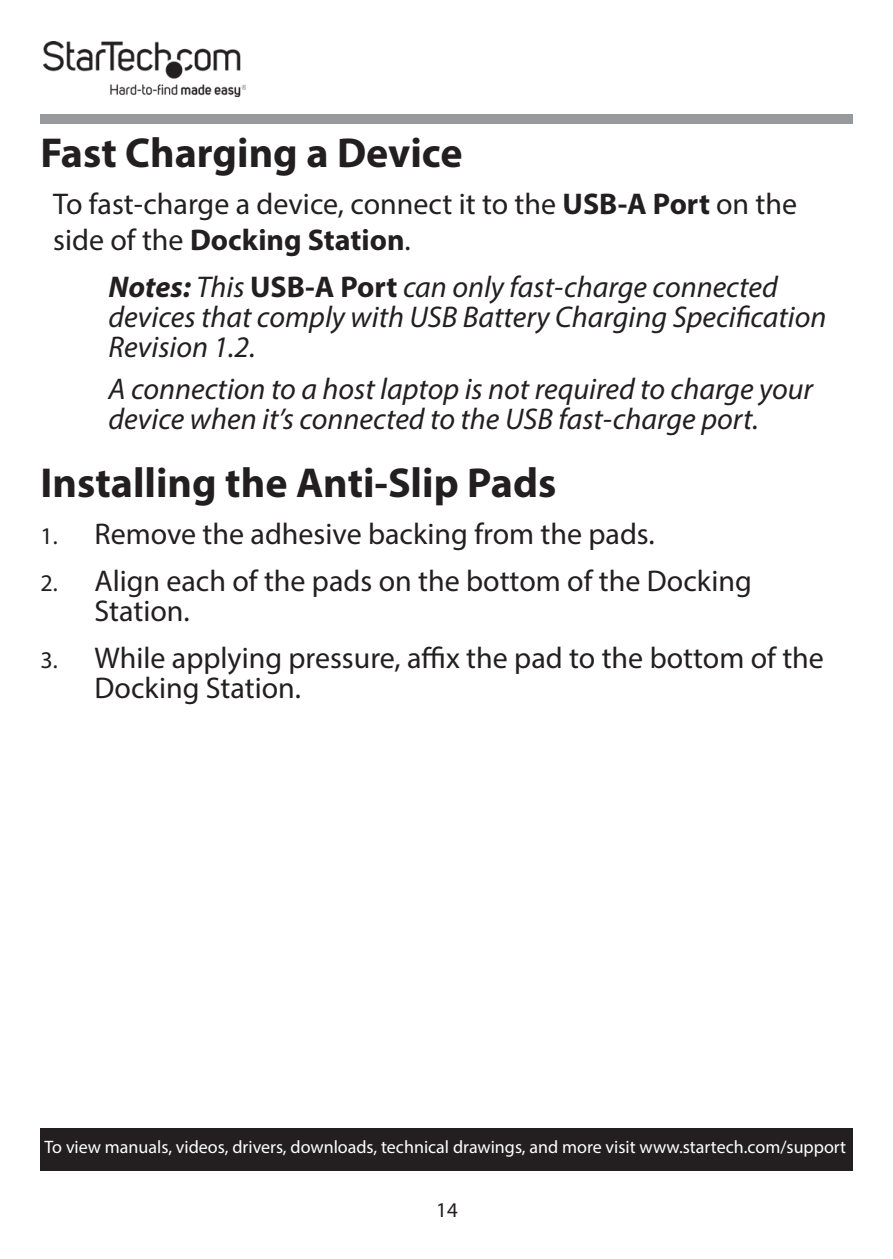
<style>
.page{position:relative;width:893px;height:1259px;background:#fff}
.page>*{position:absolute;margin:0;border:0;box-sizing:border-box;transform-origin:0 0}
.t1{font:700 42px "Myriad Pro";color:#231f20}
.Text{font:30px/30px "Myriad Pro";color:#231f20}
.Note{font:italic 30px/30px "Myriad Pro";color:#231f20}
.Note_text{font:italic 30px/30px "Myriad Pro";color:#231f20}
.t2{font:21px "Myriad Pro";color:#231f20}
.t3{font:18px "Myriad Pro";color:#fff}
.s1{font-weight:700}
.s2{font-weight:700;font-style:normal}
.s3{font-size:24px}
</style>
<div class="page">
<img style="left:43px;top:42px;width:203px;height:55px">
<div style="left:40px;top:115px;width:812px;height:9px;background:#97999c"></div>
<div style="left:40px;top:1128px;width:812px;height:42px;background:#231f20"></div>
<h1 class="t1" style="left:40px;top:125px;width:424px">Fast Charging a Device</h1>
<p class="Text" style="left:53px;top:185px;width:745px;line-height:36px">To fast-charge a device, connect it to the <span class="s1">USB-A Port</span> on the side of the <span class="s1">Docking Station</span>.</p>
<p class="Note" style="left:109px;top:271px;width:719px"><span class="s1">Notes:</span> This <span class="s2">USB-A Port</span> can only fast-charge connected devices that comply with USB Battery Charging Specification<br>Revision 1.2.</p>
<p class="Note_text" style="left:109px;top:374px;width:706px">A connection to a host laptop is not required to charge your device when it’s connected to the USB fast-charge port.</p>
<h1 class="t1" style="left:40px;top:455px;width:517px">Installing the Anti-Slip Pads</h1>
<p class="Text" style="left:40px;top:518px;width:616px"><span class="s3">1.</span> Remove the adhesive backing from the pads.</p>
<p class="Text" style="left:94px;top:565px;width:659px;text-indent:-54px"><span class="s3">2.</span> Align each of the pads on the bottom of the Docking<br>Station.</p>
<p class="Text" style="left:94px;top:642px;width:731px;text-indent:-54px"><span class="s3">3.</span> While applying pressure, affix the pad to the bottom of the<br>Docking Station.</p>
<p class="t3" style="left:45px;top:1135px;width:803px">To view manuals, videos, drivers, downloads, technical drawings, and more visit www.startech.com/support</p>
<p class="t2" style="left:436px;top:1197px;width:23px">14</p>
</div>
